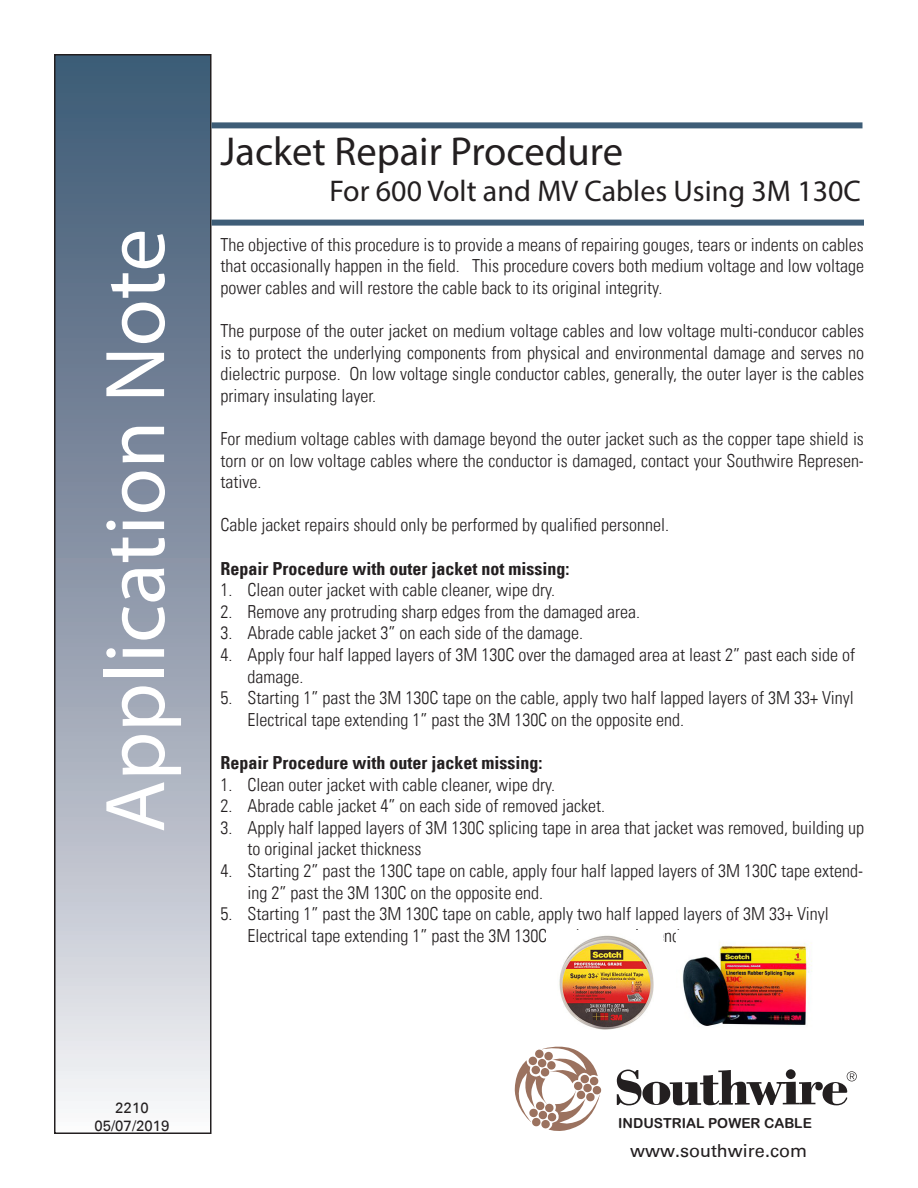
<style>
.page{position:relative;width:918px;height:1188px;background:#fff}
.page>*{position:absolute;margin:0;border:0;box-sizing:border-box;transform-origin:0 0}
.t1{font:85.65px "Myriad Pro";color:#fff}
.t2{font:40.5px "Myriad Pro";color:#231f20}
.t3{font:30px "Myriad Pro";color:#231f20}
.t4{font:300 condensed 18px/21.6px "Univers LT Std";color:#231f20}
.t5{font:700 condensed 18px "Univers";color:#231f20}
.t6{font:18px "Univers";color:#231f20}
.t7{font:15px/18px "Univers";color:#231f20;text-align:center}
.t8{font:13.8px "Arial Rounded MT Bold";color:#231f20}
</style>
<div class="page">
<div style="left:55px;top:55px;width:156px;height:1078px;background:linear-gradient(to bottom,#37516e,#f1eef1)"></div>
<div style="left:54px;top:54px;width:158px;height:1080px;border:2px solid #231f20"></div>
<div style="left:212px;top:122px;width:650px;height:6px;background:#3e5d77"></div>
<div style="left:212px;top:220px;width:652px;height:6px;background:#3e5d77"></div>
<svg style="left:515px;top:1047px;width:87px;height:84px"></svg>
<svg style="left:617px;top:1070px;width:240px;height:35px"></svg>
<img style="left:682px;top:943px;width:130px;height:83px">
<img style="left:559px;top:935px;width:95px;height:95px">
<h1 class="t1" style="left:83px;top:833px;width:606px;rotate:-90deg">Application Note</h1>
<p class="t2" style="left:220px;top:127px;width:404px">Jacket Repair Procedure</p>
<p class="t3" style="left:330px;top:173px;width:533px">For 600 Volt and MV Cables Using 3M 130C</p>
<p class="t4" style="left:220px;top:233px;width:645px;text-align:justify">The objective of this procedure is to provide a means of repairing gouges, tears or indents on cables that occasionally happen in the field. This procedure covers both medium voltage and low voltage power cables and will restore the cable back to its original integrity.</p>
<p class="t4" style="left:220px;top:320px;width:645px;text-align:justify">The purpose of the outer jacket on medium voltage cables and low voltage multi-conducor cables is to protect the underlying components from physical and environmental damage and serves no dielectric purpose. On low voltage single conductor cables, generally, the outer layer is the cables primary insulating layer.</p>
<p class="t4" style="left:220px;top:428px;width:645px;text-align:justify">For medium voltage cables with damage beyond the outer jacket such as the copper tape shield is torn or on low voltage cables where the conductor is damaged, contact your Southwire Represen&shy;tative.</p>
<p class="t4" style="left:220px;top:514px;width:450px">Cable jacket repairs should only be performed by qualified personnel.</p>
<p class="t5" style="left:220px;top:557px;width:350px">Repair Procedure with outer jacket not missing:</p>
<p class="t4" style="left:220px;top:579px;width:336px">1. Clean outer jacket with cable cleaner, wipe dry.</p>
<p class="t4" style="left:220px;top:601px;width:421px">2. Remove any protruding sharp edges from the damaged area.</p>
<p class="t4" style="left:220px;top:622px;width:364px">3. Abrade cable jacket 3” on each side of the damage.</p>
<p class="t4" style="left:248px;top:644px;width:609px;text-indent:-27px">4. Apply four half lapped layers of 3M 130C over the damaged area at least 2” past each side of damage.</p>
<p class="t4" style="left:248px;top:687px;width:608px;text-indent:-27px">5. Starting 1” past the 3M 130C tape on the cable, apply two half lapped layers of 3M 33+ Vinyl<br>Electrical tape extending 1” past the 3M 130C on the opposite end.</p>
<p class="t5" style="left:220px;top:752px;width:323px">Repair Procedure with outer jacket missing:</p>
<p class="t4" style="left:220px;top:773px;width:336px">1. Clean outer jacket with cable cleaner, wipe dry.</p>
<p class="t4" style="left:220px;top:795px;width:386px">2. Abrade cable jacket 4” on each side of removed jacket.</p>
<p class="t4" style="left:248px;top:817px;width:618px;text-indent:-27px">3. Apply half lapped layers of 3M 130C splicing tape in area that jacket was removed, building up to original jacket thickness</p>
<p class="t4" style="left:248px;top:860px;width:617px;text-indent:-27px">4. Starting 2” past the 130C tape on cable, apply four half lapped layers of 3M 130C tape extend&shy;ing 2” past the 3M 130C on the opposite end.</p>
<p class="t4" style="left:248px;top:903px;width:583px;text-indent:-27px">5. Starting 1” past the 3M 130C tape on cable, apply two half lapped layers of 3M 33+ Vinyl<br>Electrical tape extending 1” past the 3M 130C on the opposite end.</p>
<p class="t7" style="left:94px;top:1099px;width:77px">2210<br>05/07/2019</p>
<p class="t8" style="left:618px;top:1115px;width:195px">INDUSTRIAL POWER CABLE</p>
<p class="t6" style="left:630px;top:1140px;width:178px">www.southwire.com</p>
</div>
